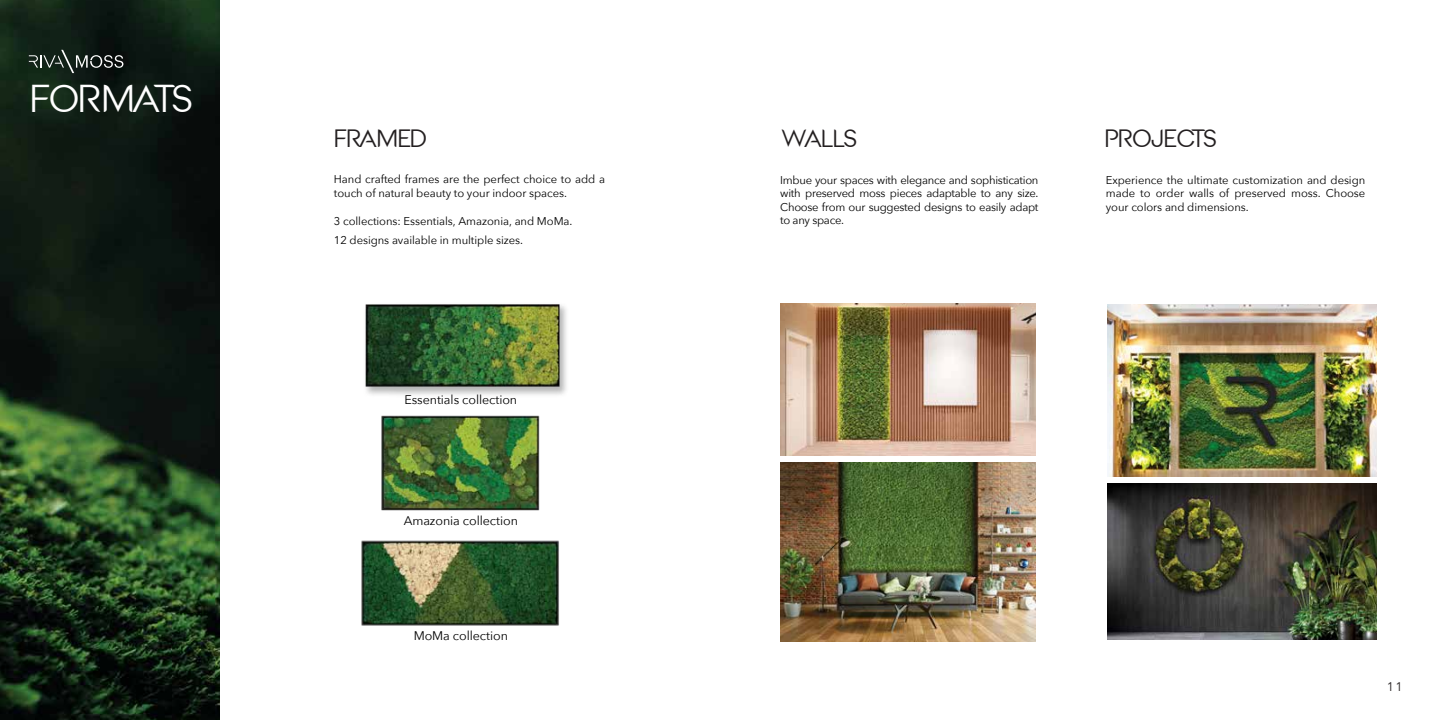
<style>
.page{position:relative;width:1440px;height:720px;background:#fff}
.page>*{position:absolute;margin:0;border:0;box-sizing:border-box;transform-origin:0 0}
.t1{font:38.75px "Medel";letter-spacing:-.05em;color:#fff}
.t2{font:25px "Medel";letter-spacing:-.05em;color:#231f20}
.t3{font:12.5px "Avenir Next";letter-spacing:-.005em;color:#010101}
.t4{font:12.5px "Avenir Next";color:#231f20}
.t5{font:11.25px/13.5px "Avenir Next";letter-spacing:-.005em;color:#010101}
</style>
<div class="page">
<img style="left:0;top:0;width:219px;height:720px">
<svg style="left:29px;top:50px;width:94px;height:23px;background:#333e38"></svg>
<img style="left:361px;top:540px;width:198px;height:86px">
<img style="left:381px;top:415px;width:159px;height:96px">
<img style="left:366px;top:305px;width:201px;height:90px">
<img style="left:365px;top:304px;width:195px;height:83px">
<img style="left:1107px;top:304px;width:269px;height:172px">
<img style="left:780px;top:304px;width:256px;height:151px">
<img style="left:1107px;top:483px;width:269px;height:157px">
<img style="left:780px;top:463px;width:255px;height:178px">
<h1 class="t1" style="left:28px;top:77px;width:167px">FORMATS</h1>
<h2 class="t2" style="left:333px;top:124px;width:96px">FRAMED</h2>
<h2 class="t2" style="left:781px;top:124px;width:78px">WALLS</h2>
<h2 class="t2" style="left:1104px;top:124px;width:115px">PROJECTS</h2>
<p class="t5" style="left:334px;top:173px;width:273px">Hand crafted frames are the perfect choice to add a touch of natural beauty to your indoor spaces.</p>
<p class="t5" style="left:334px;top:212px;width:240px;line-height:18.8px">3 collections: Essentials, Amazonia, and MoMa.<br>12 designs available in multiple sizes.</p>
<p class="t5" style="left:780px;top:173px;width:260px;text-align:justify">Imbue your spaces with elegance and sophistication with preserved moss pieces adaptable to any size.<br>Choose from our suggested designs to easily adapt to any space.</p>
<p class="t5" style="left:1106px;top:173px;width:261px;text-align:justify">Experience the ultimate customization and design made to order walls of preserved moss. Choose your colors and dimensions.</p>
<p class="t3" style="left:404px;top:392px;width:114px">Essentials collection</p>
<p class="t3" style="left:404px;top:513px;width:116px">Amazonia collection</p>
<p class="t3" style="left:414px;top:629px;width:96px">MoMa collection</p>
<p class="t4" style="left:1387px;top:679px;width:17px">11</p>
</div>
